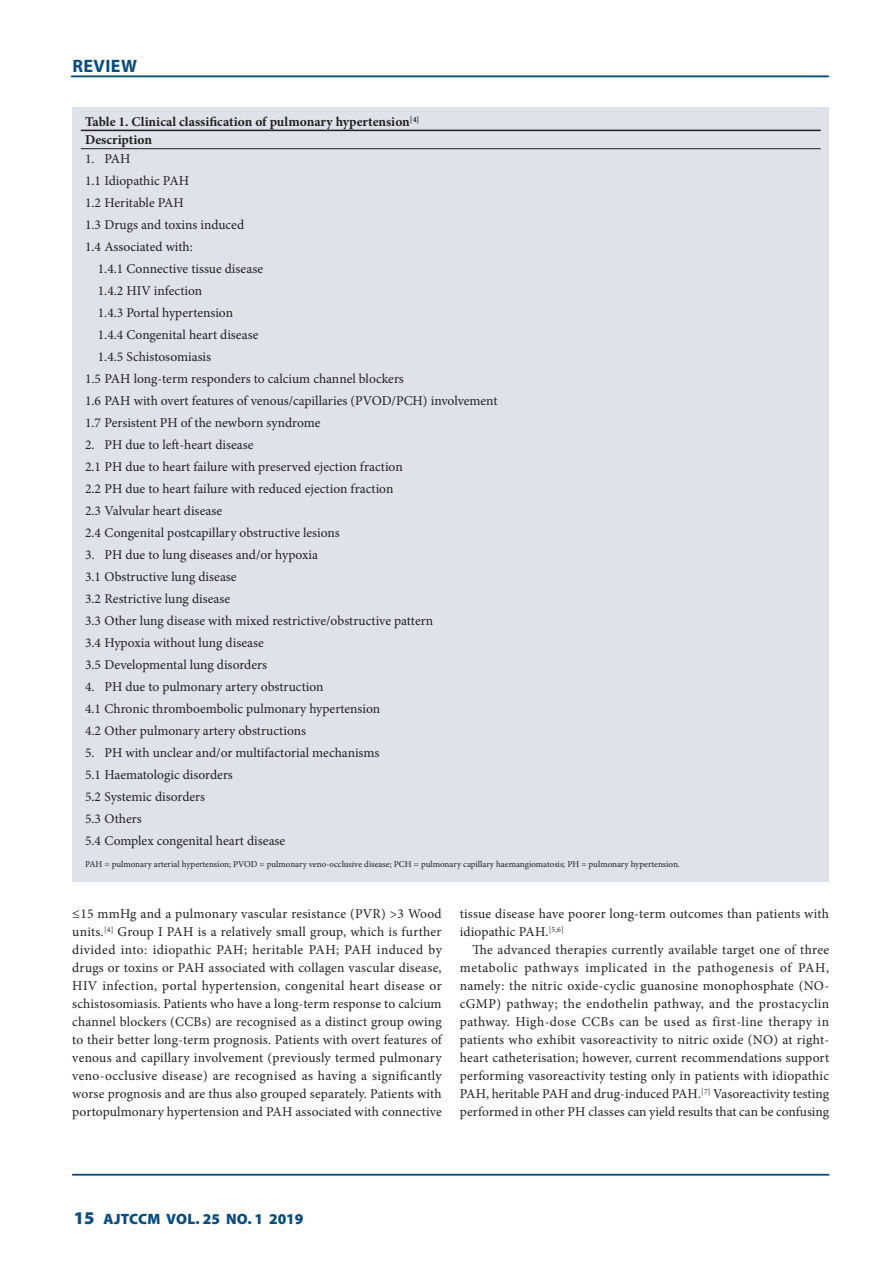
<style>
.page{position:relative;width:893px;height:1263px;background:#fff}
.page>*{position:absolute;margin:0;border:0;box-sizing:border-box;transform-origin:0 0}
.t1{font:700 18px "Myriad Pro";letter-spacing:.02em;color:#084c7e}
.t2{font:900 15px "Myriad Pro";letter-spacing:.005em;color:#084c7e}
.BODY_TEXT_INDENT{font:13.5px/18px "Minion Pro";letter-spacing:.01em;color:#231f20;text-align:justify}
.TABLE_TEXT{font:13.5px "Minion Pro";color:#231f20}
.TABLE_TEXT_INDENT{font:13.5px "Minion Pro";color:#231f20}
.TABLE_HEAD{font:700 13.5px "Minion Pro";color:#231f20}
.TABLE_FIELD_NAME{font:700 13.5px "Minion Pro";color:#231f20}
.TABLE_FOOTNOTE{font:9px "Minion Pro";letter-spacing:-.005em;color:#231f20}
.s1{font-size:18px}
</style>
<div class="page">
<hr style="left:72px;top:76px;width:757px;height:1px;background:#044c7e">
<hr style="left:72px;top:1174px;width:757px;height:1px;background:#044c7e">
<hr style="left:71px;top:76px;width:757px;height:1px;background:#044c7e">
<div style="left:72px;top:108px;width:757px;height:774px;background:#dfe2eb"></div>
<hr style="left:81px;top:130px;width:740px;height:1px;background:#231f20">
<hr style="left:81px;top:148px;width:740px;height:1px;background:#231f20">
<h1 class="t1" style="left:72px;top:54px;width:66px">REVIEW</h1>
<p class="TABLE_HEAD" style="left:85px;top:112px;width:336px">Table 1. Clinical classification of pulmonary hypertension<sup>[4]</sup></p>
<p class="TABLE_FIELD_NAME" style="left:85px;top:131px;width:69px">Description</p>
<p class="TABLE_TEXT" style="left:85px;top:149px;width:47px">1. PAH</p>
<p class="TABLE_TEXT" style="left:85px;top:171px;width:105px">1.1 Idiopathic PAH</p>
<p class="TABLE_TEXT" style="left:85px;top:193px;width:100px">1.2 Heritable PAH</p>
<p class="TABLE_TEXT" style="left:85px;top:215px;width:161px">1.3 Drugs and toxins induced</p>
<p class="TABLE_TEXT" style="left:85px;top:237px;width:109px">1.4 Associated with:</p>
<p class="TABLE_TEXT_INDENT" style="left:98px;top:259px;width:167px">1.4.1 Connective tissue disease</p>
<p class="TABLE_TEXT_INDENT" style="left:98px;top:281px;width:106px">1.4.2 HIV infection</p>
<p class="TABLE_TEXT_INDENT" style="left:98px;top:303px;width:137px">1.4.3 Portal hypertension</p>
<p class="TABLE_TEXT_INDENT" style="left:98px;top:325px;width:162px">1.4.4 Congenital heart disease</p>
<p class="TABLE_TEXT_INDENT" style="left:98px;top:347px;width:115px">1.4.5 Schistosomiasis</p>
<p class="TABLE_TEXT" style="left:85px;top:369px;width:320px">1.5 PAH long-term responders to calcium channel blockers</p>
<p class="TABLE_TEXT" style="left:85px;top:391px;width:414px">1.6 PAH with overt features of venous/capillaries (PVOD/PCH) involvement</p>
<p class="TABLE_TEXT" style="left:85px;top:413px;width:237px">1.7 Persistent PH of the newborn syndrome</p>
<p class="TABLE_TEXT" style="left:85px;top:435px;width:170px">2. PH due to left-heart disease</p>
<p class="TABLE_TEXT" style="left:85px;top:457px;width:319px">2.1 PH due to heart failure with preserved ejection fraction</p>
<p class="TABLE_TEXT" style="left:85px;top:479px;width:310px">2.2 PH due to heart failure with reduced ejection fraction</p>
<p class="TABLE_TEXT" style="left:85px;top:501px;width:139px">2.3 Valvular heart disease</p>
<p class="TABLE_TEXT" style="left:85px;top:523px;width:256px">2.4 Congenital postcapillary obstructive lesions</p>
<p class="TABLE_TEXT" style="left:85px;top:545px;width:235px">3. PH due to lung diseases and/or hypoxia</p>
<p class="TABLE_TEXT" style="left:85px;top:567px;width:153px">3.1 Obstructive lung disease</p>
<p class="TABLE_TEXT" style="left:85px;top:589px;width:147px">3.2 Restrictive lung disease</p>
<p class="TABLE_TEXT" style="left:85px;top:611px;width:350px">3.3 Other lung disease with mixed restrictive/obstructive pattern</p>
<p class="TABLE_TEXT" style="left:85px;top:633px;width:180px">3.4 Hypoxia without lung disease</p>
<p class="TABLE_TEXT" style="left:85px;top:655px;width:183px">3.5 Developmental lung disorders</p>
<p class="TABLE_TEXT" style="left:85px;top:677px;width:240px">4. PH due to pulmonary artery obstruction</p>
<p class="TABLE_TEXT" style="left:85px;top:700px;width:297px">4.1 Chronic thromboembolic pulmonary hypertension</p>
<p class="TABLE_TEXT" style="left:85px;top:722px;width:222px">4.2 Other pulmonary artery obstructions</p>
<p class="TABLE_TEXT" style="left:85px;top:744px;width:296px">5. PH with unclear and/or multifactorial mechanisms</p>
<p class="TABLE_TEXT" style="left:85px;top:766px;width:149px">5.1 Haematologic disorders</p>
<p class="TABLE_TEXT" style="left:85px;top:788px;width:122px">5.2 Systemic disorders</p>
<p class="TABLE_TEXT" style="left:85px;top:810px;width:58px">5.3 Others</p>
<p class="TABLE_TEXT" style="left:85px;top:832px;width:202px">5.4 Complex congenital heart disease</p>
<p class="TABLE_FOOTNOTE" style="left:85px;top:858px;width:596px">PAH = pulmonary arterial hypertension; PVOD = pulmonary veno-occlusive disease; PCH = pulmonary capillary haemangiomatosis; PH = pulmonary hypertension.</p>
<p class="BODY_TEXT_INDENT" style="left:72px;top:905px;width:371px">≤15 mmHg and a pulmonary vascular resistance (PVR) &gt;3 Wood units.<sup>[4]</sup> Group I PAH is a relatively small group, which is further divided into: idiopathic PAH; heritable PAH; PAH induced by drugs or toxins or PAH associated with collagen vascular disease, HIV infection, portal hypertension, congenital heart disease or schistosomiasis. Patients who have a long-term response to calcium channel blockers (CCBs) are recognised as a distinct group owing to their better long-term prognosis. Patients with overt features of venous and capillary involvement (previously termed pulmonary veno-occlusive disease) are recognised as having a significantly worse prognosis and are thus also grouped separately. Patients with portopulmonary hypertension and PAH associated with connective</p>
<p class="BODY_TEXT_INDENT" style="left:460px;top:905px;width:371px">tissue disease have poorer long-term outcomes than patients with idiopathic PAH.<sup>[5,6]</sup></p>
<p class="BODY_TEXT_INDENT" style="left:460px;top:941px;width:371px;text-indent:13px">The advanced therapies currently available target one of three metabolic pathways implicated in the pathogenesis of PAH, namely: the nitric oxide-cyclic guanosine monophosphate (NO&shy;cGMP) pathway; the endothelin pathway, and the prostacyclin pathway. High-dose CCBs can be used as first-line therapy in patients who exhibit vasoreactivity to nitric oxide (NO) at right&shy;heart catheterisation; however, current recommendations support performing vasoreactivity testing only in patients with idiopathic PAH, heritable PAH and drug-induced PAH.<sup>[7]</sup> Vasoreactivity testing performed in other PH classes can yield results that can be confusing</p>
<p class="t2" style="left:74px;top:1210px;width:231px"><span class="s1">15</span> AJTCCM VOL. 25 NO. 1 2019</p>
</div>
